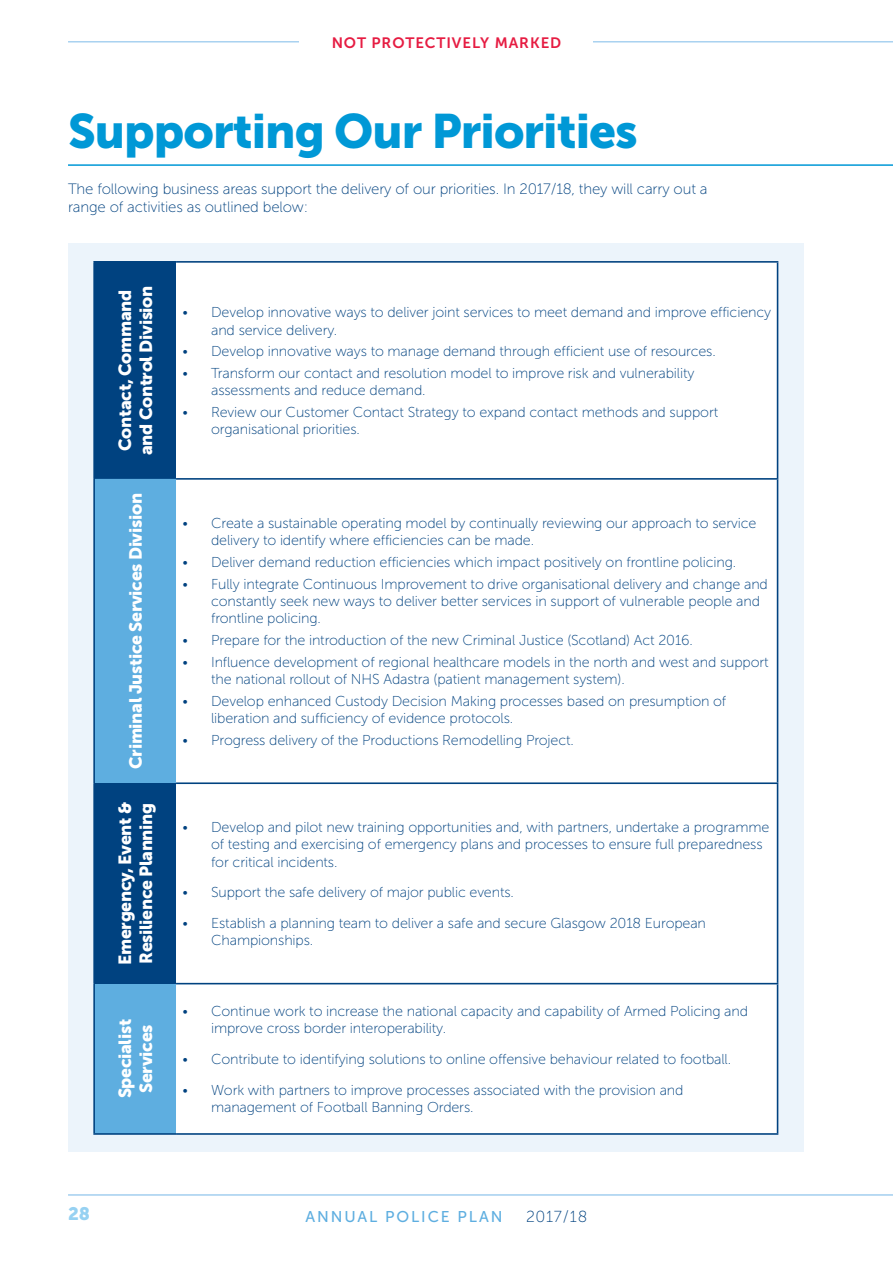
<style>
.page{position:relative;width:893px;height:1263px;background:#fff}
.page>*{position:absolute;margin:0;border:0;box-sizing:border-box;transform-origin:0 0}
.t1{font:48px "Museo Sans 900";letter-spacing:-.02em;color:#0098d6}
.t2{font:18px "Museo Sans 900";color:#96d1f2}
.t3{font:17.55px/21px "Museo Sans 900";letter-spacing:-.02em;color:#fff}
.t4{font:15.9px "Museo Sans 100";letter-spacing:.04em;color:#004280}
.t5{font:15.6px "Museo Sans 500";letter-spacing:.12em;color:#5eaee0}
.t6{font:15px/18px "Museo Sans 100";letter-spacing:-.01em;color:#004280}
.t7{font:15px "Museo Sans 700";letter-spacing:.06em;color:#e61c42}
.t8{font:14.4px/17.2px "Museo Sans 100";letter-spacing:-.01em;color:#004280}
</style>
<div class="page">
<hr style="left:68px;top:41px;width:825px;height:2px;background:#a9d2f0">
<hr style="left:68px;top:1194px;width:825px;height:2px;background:#a3cfef">
<div style="left:300px;top:28px;width:293px;height:29px;background:#fff"></div>
<div style="left:68px;top:244px;width:736px;height:908px;background:#ecf4fb"></div>
<div style="left:94px;top:262px;width:82px;height:217px;background:#004280"></div>
<div style="left:176px;top:262px;width:602px;height:217px;background:#fff"></div>
<div style="left:95px;top:479px;width:81px;height:654px;background:#5eaee0"></div>
<div style="left:176px;top:480px;width:601px;height:653px;background:#fff"></div>
<div style="left:94px;top:783px;width:82px;height:201px;background:#004280"></div>
<hr style="left:176px;top:478px;width:602px;height:2px;background:#004280">
<hr style="left:176px;top:782px;width:602px;height:2px;background:#004280">
<hr style="left:176px;top:983px;width:602px;height:1px;background:#004280">
<hr style="left:93px;top:261px;width:83px;height:2px;background:#004280">
<hr style="left:93px;top:263px;width:2px;height:216px;background:#004280">
<hr style="left:176px;top:261px;width:602px;height:2px;background:#004280">
<hr style="left:777px;top:263px;width:1px;height:215px;background:#004280">
<hr style="left:93px;top:479px;width:2px;height:304px;background:#004280">
<hr style="left:777px;top:480px;width:1px;height:302px;background:#004280">
<hr style="left:93px;top:783px;width:2px;height:201px;background:#004280">
<hr style="left:777px;top:784px;width:1px;height:199px;background:#004280">
<hr style="left:93px;top:984px;width:2px;height:149px;background:#004280">
<hr style="left:777px;top:984px;width:1px;height:149px;background:#004280">
<hr style="left:93px;top:1133px;width:83px;height:2px;background:#004280">
<hr style="left:176px;top:1133px;width:602px;height:2px;background:#004280">
<hr style="left:68px;top:164px;width:825px;height:2px;background:#0098d6">
<p class="t7" style="left:332px;top:35px;width:231px">NOT PROTECTIVELY MARKED</p>
<h1 class="t1" style="left:68px;top:104px;width:571px">Supporting Our Priorities</h1>
<p class="t6" style="left:68px;top:180px;width:641px">The following business areas support the delivery of our priorities. In 2017/18, they will carry out a range of activities as outlined below:</p>
<p class="t3" style="left:114px;top:455px;width:171px;rotate:-90deg">Contact, Command and Control Division</p>
<p class="t3" style="left:125px;top:769px;width:277px;rotate:-90deg">Criminal Justice Services Division</p>
<p class="t3" style="left:114px;top:965px;width:164px;rotate:-90deg">Emergency, Event &amp;<br>Resilience Planning</p>
<p class="t3" style="left:114px;top:1098px;width:81px;text-align:center;rotate:-90deg">Specialist<br>Services</p>
<p class="t8" style="left:211px;top:304px;width:562px;text-indent:-29px">• Develop innovative ways to deliver joint services to meet demand and improve efficiency and service delivery.</p>
<p class="t8" style="left:182px;top:343px;width:535px">• Develop innovative ways to manage demand through efficient use of resources.</p>
<p class="t8" style="left:211px;top:365px;width:485px;text-indent:-29px">• Transform our contact and resolution model to improve risk and vulnerability assessments and reduce demand.</p>
<p class="t8" style="left:211px;top:404px;width:509px;text-indent:-29px">• Review our Customer Contact Strategy to expand contact methods and support organisational priorities.</p>
<p class="t8" style="left:211px;top:515px;width:547px;text-indent:-29px">• Create a sustainable operating model by continually reviewing our approach to service delivery to identify where efficiencies can be made.</p>
<p class="t8" style="left:182px;top:554px;width:555px">• Deliver demand reduction efficiencies which impact positively on frontline policing.</p>
<p class="t8" style="left:211px;top:575px;width:558px;text-indent:-29px">• Fully integrate Continuous Improvement to drive organisational delivery and change and constantly seek new ways to deliver better services in support of vulnerable people and frontline policing.</p>
<p class="t8" style="left:182px;top:632px;width:512px">• Prepare for the introduction of the new Criminal Justice (Scotland) Act 2016.</p>
<p class="t8" style="left:211px;top:653px;width:559px;text-indent:-29px">• Influence development of regional healthcare models in the north and west and support the national rollout of NHS Adastra (patient management system).</p>
<p class="t8" style="left:211px;top:692px;width:517px;text-indent:-29px">• Develop enhanced Custody Decision Making processes based on presumption of liberation and sufficiency of evidence protocols.</p>
<p class="t8" style="left:182px;top:731px;width:393px">• Progress delivery of the Productions Remodelling Project.</p>
<p class="t8" style="left:211px;top:819px;width:560px;text-indent:-29px">• Develop and pilot new training opportunities and, with partners, undertake a programme of testing and exercising of emergency plans and processes to ensure full preparedness for critical incidents.</p>
<p class="t8" style="left:182px;top:884px;width:333px">• Support the safe delivery of major public events.</p>
<p class="t8" style="left:211px;top:915px;width:496px;text-indent:-29px">• Establish a planning team to deliver a safe and secure Glasgow 2018 European<br>Championships.</p>
<p class="t8" style="left:211px;top:1003px;width:538px;text-indent:-29px">• Continue work to increase the national capacity and capability of Armed Policing and improve cross border interoperability.</p>
<p class="t8" style="left:182px;top:1051px;width:550px">• Contribute to identifying solutions to online offensive behaviour related to football.</p>
<p class="t8" style="left:211px;top:1081px;width:474px;text-indent:-29px">• Work with partners to improve processes associated with the provision and management of Football Banning Orders.</p>
<p class="t2" style="left:68px;top:1204px;width:24px">28</p>
<p class="t5" style="left:306px;top:1208px;width:198px">ANNUAL POLICE PLAN</p>
<p class="t4" style="left:526px;top:1208px;width:63px">2017/18</p>
</div>
